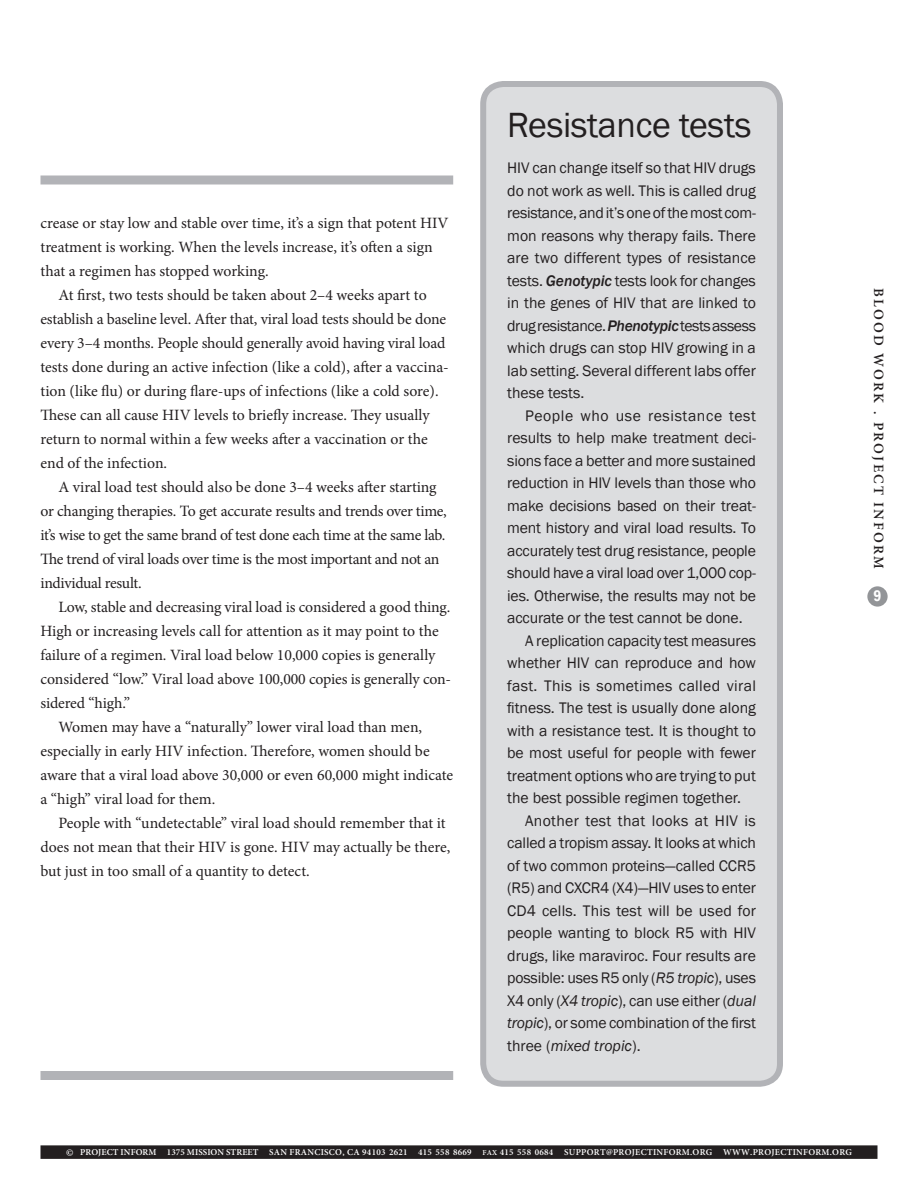
<style>
.page{position:relative;width:918px;height:1188px;background:#fff}
.page>*{position:absolute;margin:0;border:0;box-sizing:border-box;transform-origin:0 0}
.t1{font:36px "Franklin Gothic";letter-spacing:-.01em;color:#231f20}
.t2{font:15.75px/24px "Minion Pro";letter-spacing:-.005em;color:#231f20}
.t3{font:15.75px "Franklin Gothic";letter-spacing:-.005em;color:#231f20}
.t4{font:15.75px "Franklin Gothic";letter-spacing:.02em;color:#231f20}
.t5{font:15.75px "Franklin Gothic";letter-spacing:-.025em;color:#231f20}
.t6{font:15.75px "Franklin Gothic";letter-spacing:.035em;color:#231f20}
.t7{font:italic 15.75px "Franklin Gothic";color:#231f20}
.t8{font:600 condensed 15.75px "Franklin Gothic";color:#fff}
.t9{font:600 14.25px "Minion Pro";letter-spacing:.15em;color:#231f20}
.t10{font:600 9px "Minion Pro";letter-spacing:.03em;color:#fff}
.s1{font-weight:500;font-style:italic}
.s2{font-style:italic}
.s3{font-style:normal}
.s4{font-size:10.5px}
.s5{font-size:7.5px}
</style>
<div class="page">
<div style="left:40px;top:1145px;width:838px;height:14px;background:#231f20"></div>
<div style="left:40px;top:176px;width:413px;height:8px;background:#b2b3b7"></div>
<div style="left:40px;top:1071px;width:413px;height:9px;background:#b2b3b7"></div>
<div style="left:483px;top:84px;width:297px;height:1000px;background:#dcdddf;border-radius:20px"></div>
<div style="left:480px;top:81px;width:303px;height:1006px;border:6px solid #b2b3b7;border-radius:20px"></div>
<div style="left:867px;top:586px;width:21px;height:21px;background:#939598;border-radius:50%"></div>
<p class="t2" style="left:40px;top:211px;width:410px">crease or stay low and stable over time, it’s a sign that potent HIV treatment is working. When the levels increase, it’s often a sign that a regimen has stopped working.</p>
<p class="t2" style="left:40px;top:283px;width:410px;text-indent:18px">At first, two tests should be taken about 2–4 weeks apart to establish a baseline level. After that, viral load tests should be done every 3–4 months. People should generally avoid having viral load tests done during an active infection (like a cold), after a vaccina&shy;tion (like flu) or during flare-ups of infections (like a cold sore).<br>These can all cause HIV levels to briefly increase. They usually return to normal within a few weeks after a vaccination or the end of the infection.</p>
<p class="t2" style="left:40px;top:475px;width:408px;text-indent:18px">A viral load test should also be done 3–4 weeks after starting or changing therapies. To get accurate results and trends over time, it’s wise to get the same brand of test done each time at the same lab.<br>The trend of viral loads over time is the most important and not an individual result.</p>
<p class="t2" style="left:40px;top:595px;width:412px;text-indent:18px">Low, stable and decreasing viral load is considered a good thing.<br>High or increasing levels call for attention as it may point to the failure of a regimen. Viral load below 10,000 copies is generally considered “low.” Viral load above 100,000 copies is generally con&shy;sidered “high.”</p>
<p class="t2" style="left:40px;top:715px;width:414px;text-indent:18px">Women may have a “naturally” lower viral load than men, especially in early HIV infection. Therefore, women should be aware that a viral load above 30,000 or even 60,000 might indicate a “high” viral load for them.</p>
<p class="t2" style="left:40px;top:811px;width:411px;text-indent:18px">People with “undetectable” viral load should remember that it does not mean that their HIV is gone. HIV may actually be there, but just in too small of a quantity to detect.</p>
<p class="t1" style="left:507px;top:103px;width:246px">Resistance tests</p>
<p class="t3" style="left:507px;top:158px;width:250px">HIV can change itself so that HIV drugs</p>
<p class="t3" style="left:507px;top:181px;width:250px">do not work as well. This is called drug</p>
<p class="t3" style="left:507px;top:203px;width:250px">resistance, and it’s one of the most com-</p>
<p class="t3" style="left:507px;top:226px;width:250px">mon reasons why therapy fails. There</p>
<p class="t3" style="left:507px;top:248px;width:250px">are two different types of resistance</p>
<p class="t3" style="left:507px;top:271px;width:250px">tests. <span class="s1">Genotypic</span> tests look for changes</p>
<p class="t3" style="left:507px;top:293px;width:250px">in the genes of HIV that are linked to</p>
<p class="t5" style="left:507px;top:316px;width:250px">drugresistance.<span class="s1">Phenotypic</span>testsassess</p>
<p class="t3" style="left:507px;top:338px;width:250px">which drugs can stop HIV growing in a</p>
<p class="t3" style="left:507px;top:361px;width:250px">lab setting. Several different labs offer</p>
<p class="t3" style="left:507px;top:383px;width:79px">these tests.</p>
<p class="t6" style="left:525px;top:406px;width:232px">People who use resistance test</p>
<p class="t3" style="left:507px;top:428px;width:250px">results to help make treatment deci-</p>
<p class="t3" style="left:507px;top:451px;width:250px">sions face a better and more sustained</p>
<p class="t3" style="left:507px;top:473px;width:250px">reduction in HIV levels than those who</p>
<p class="t3" style="left:507px;top:496px;width:250px">make decisions based on their treat-</p>
<p class="t3" style="left:507px;top:518px;width:250px">ment history and viral load results. To</p>
<p class="t3" style="left:507px;top:541px;width:250px">accurately test drug resistance, people</p>
<p class="t3" style="left:507px;top:563px;width:250px">should have a viral load over 1,000 cop-</p>
<p class="t3" style="left:507px;top:586px;width:250px">ies. Otherwise, the results may not be</p>
<p class="t3" style="left:507px;top:608px;width:237px">accurate or the test cannot be done.</p>
<p class="t3" style="left:525px;top:631px;width:232px">A replication capacity test measures</p>
<p class="t3" style="left:507px;top:653px;width:250px">whether HIV can reproduce and how</p>
<p class="t4" style="left:507px;top:676px;width:250px">fast. This is sometimes called viral</p>
<p class="t3" style="left:507px;top:698px;width:250px">fitness. The test is usually done along</p>
<p class="t3" style="left:507px;top:721px;width:250px">with a resistance test. It is thought to</p>
<p class="t3" style="left:507px;top:743px;width:250px">be most useful for people with fewer</p>
<p class="t3" style="left:507px;top:766px;width:250px">treatment options who are trying to put</p>
<p class="t3" style="left:507px;top:788px;width:235px">the best possible regimen together.</p>
<p class="t4" style="left:525px;top:811px;width:232px">Another test that looks at HIV is</p>
<p class="t3" style="left:507px;top:833px;width:250px">called a tropism assay. It looks at which</p>
<p class="t3" style="left:507px;top:856px;width:250px">of two common proteins—called CCR5</p>
<p class="t3" style="left:507px;top:878px;width:250px">(R5) and CXCR4 (X4)—HIV uses to enter</p>
<p class="t3" style="left:507px;top:901px;width:250px">CD4 cells. This test will be used for</p>
<p class="t3" style="left:507px;top:923px;width:250px">people wanting to block R5 with HIV</p>
<p class="t3" style="left:507px;top:946px;width:250px">drugs, like maraviroc. Four results are</p>
<p class="t3" style="left:507px;top:968px;width:250px">possible: uses R5 only (<span class="s2">R5 tropic</span>), uses</p>
<p class="t3" style="left:507px;top:991px;width:250px">X4 only (<span class="s2">X4 tropic</span>), can use either (<span class="s2">dual</span></p>
<p class="t3" style="left:507px;top:1013px;width:250px"><span class="s2">tropic</span>), or some combination of the first</p>
<p class="t7" style="left:507px;top:1036px;width:135px"><span class="s3">three (</span>mixed tropic<span class="s3">).</span></p>
<p class="t9" style="left:888px;top:288px;width:282px;rotate:90deg">BLOOD WORK . PROJECT INFORM</p>
<p class="t8" style="left:873px;top:585px;width:10px">9</p>
<p class="t10" style="left:66px;top:1146px;width:787px"><span class="s4">©</span> PROJECT INFORM 1375 MISSION STREET SAN FRANCISCO, CA 94103 2621 415 558 8669 <span class="s5">FAX</span> 415 558 0684 SUPPORT@PROJECTINFORM.ORG WWW.PROJECTINFORM.ORG</p>
</div>
